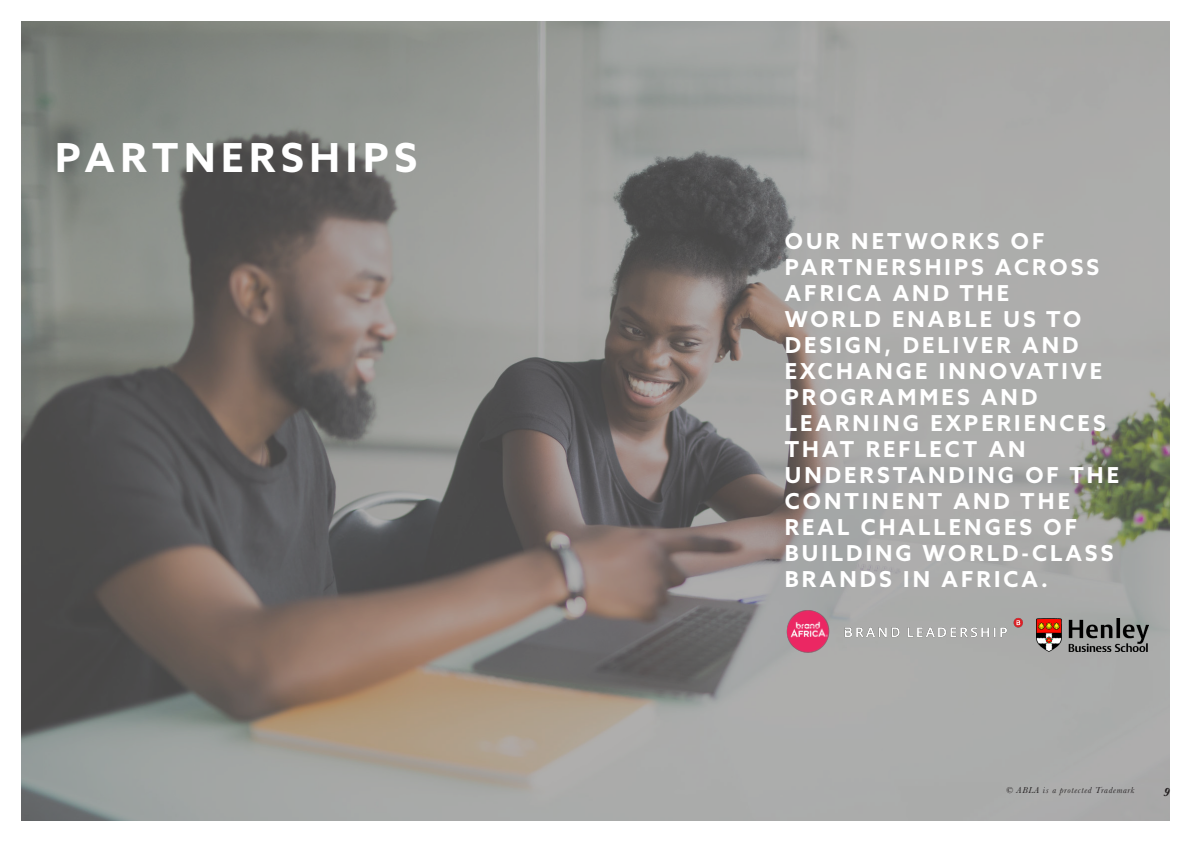
<style>
.page{position:relative;width:1191px;height:842px;background:#fff}
.page>*{position:absolute;margin:0;border:0;box-sizing:border-box;transform-origin:0 0}
.t1{font:700 40px "Azo Sans";letter-spacing:.14em;color:#fff}
.t2{font:700 22px/26px "Azo Sans";letter-spacing:.14em;color:#fff}
.t3{font:italic 700 12px "Baskerville";color:#231f20}
.t4{font:italic 9px "Baskerville";letter-spacing:.08em;color:#231f20}
</style>
<div class="page">
<img style="left:21px;top:21px;width:1148px;height:800px">
<img style="left:839px;top:613px;width:189px;height:28px">
<img style="left:781px;top:608px;width:54px;height:48px">
<img style="left:1036px;top:618px;width:112px;height:33px">
<p class="t1" style="left:55px;top:131px;width:363px">PARTNERSHIPS</p>
<p class="t2" style="left:784px;top:228px;width:336px">OUR NETWORKS OF<br>PARTNERSHIPS ACROSS<br>AFRICA AND THE<br>WORLD ENABLE US TO<br>DESIGN, DELIVER AND<br>EXCHANGE INNOVATIVE<br>PROGRAMMES AND<br>LEARNING EXPERIENCES<br>THAT REFLECT AN<br>UNDERSTANDING OF THE<br>CONTINENT AND THE<br>REAL CHALLENGES OF<br>BUILDING WORLD-CLASS<br>BRANDS IN AFRICA.</p>
<p class="t4" style="left:1006px;top:784px;width:130px">© ABLA is a protected Trademark</p>
<p class="t3" style="left:1163px;top:784px;width:8px">9</p>
</div>
